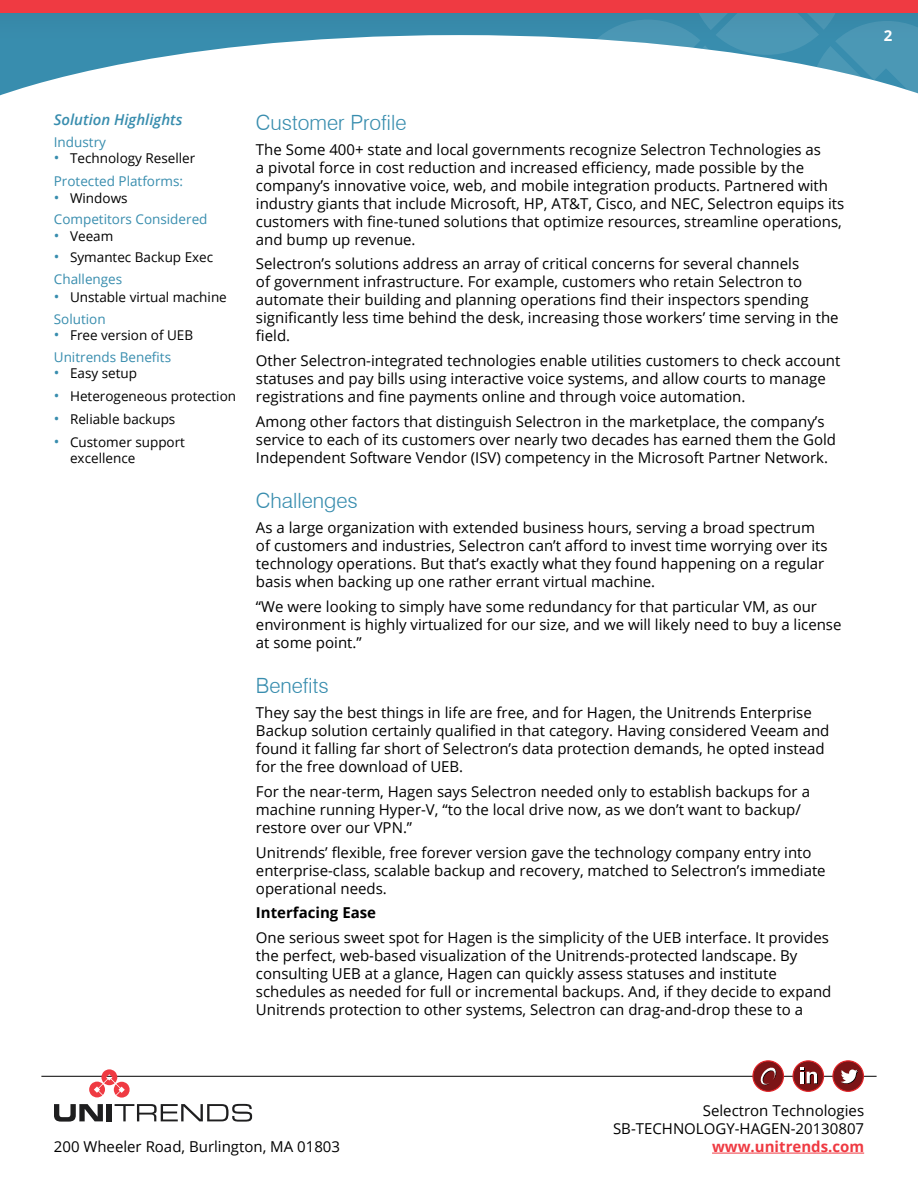
<style>
.page{position:relative;width:918px;height:1188px;background:#fff}
.page>*{position:absolute;margin:0;border:0;box-sizing:border-box;transform-origin:0 0}
.t1{font:300 21px "Swiss 721 BT";color:#388dae}
.t2{font:15px/18px "Open Sans";color:#000}
.t3{font:italic 600 15px "Open Sans";color:#388dae}
.t4{font:700 15px "Open Sans";color:#ef3a42}
.t5{font:700 15px "Open Sans";color:#000}
.t6{font:700 15px "Open Sans";color:#fff}
.t7{font:13.5px/21.8px "Open Sans";color:#000}
.t8{font:13.5px/21.8px "Open Sans";color:#388dae}
.s1{font-size:15px}
.s2{color:#000}
.s3{font-size:15px;color:#388dae}
.s4{color:#388dae}
</style>
<div class="page">
<svg style="left:0;top:14px;width:571px;height:82px"></svg>
<svg style="left:571px;top:14px;width:347px;height:80px"></svg>
<hr style="left:41px;top:1076px;width:836px;height:1px;background:#000">
<hr style="left:712px;top:1153px;width:152px;height:1px;background:#ef3a42">
<div style="left:833px;top:1061px;width:30px;height:30px;background:#7c1416;border-radius:50%"></div>
<div style="left:832px;top:1060px;width:32px;height:32px;border:1px solid #e22226;border-radius:50%"></div>
<svg style="left:841px;top:1069px;width:17px;height:15px"></svg>
<div style="left:793px;top:1061px;width:31px;height:30px;background:#7c1416;border-radius:50%"></div>
<div style="left:792px;top:1060px;width:32px;height:32px;border:1px solid #e22226;border-radius:50%"></div>
<svg style="left:800px;top:1067px;width:18px;height:17px"></svg>
<div style="left:753px;top:1061px;width:30px;height:30px;background:#7c1416;border-radius:50%"></div>
<div style="left:752px;top:1060px;width:32px;height:32px;border:1px solid #e22226;border-radius:50%"></div>
<svg style="left:760px;top:1067px;width:17px;height:19px"></svg>
<svg style="left:89px;top:1069px;width:41px;height:29px"></svg>
<svg style="left:54px;top:1104px;width:49px;height:18px"></svg>
<div style="left:107px;top:1104px;width:5px;height:17px;background:#1e1e1f"></div>
<svg style="left:115px;top:1104px;width:137px;height:18px"></svg>
<div style="left:0;top:0;width:918px;height:14px;background:#ef3a42"></div>
<p class="t3" style="left:54px;top:110px;width:130px">Solution Highlights</p>
<p class="t8" style="left:54px;top:131px;width:54px">Industry</p>
<p class="t8" style="left:54px;top:147px;width:143px;line-height:23px"><span class="s1">•</span> <span class="s2">Technology Reseller<br></span>Protected Platforms:</p>
<p class="t8" style="left:54px;top:186px;width:155px"><span class="s1">•</span> <span class="s2">Windows<br></span>Competitors Considered</p>
<p class="t7" style="left:54px;top:224px;width:61px"><span class="s3">•</span> Veeam</p>
<p class="t7" style="left:54px;top:246px;width:161px"><span class="s3">•</span> Symantec Backup Exec<br><span class="s4">Challenges</span></p>
<p class="t7" style="left:54px;top:286px;width:175px"><span class="s3">•</span> Unstable virtual machine<br><span class="s4">Solution</span></p>
<p class="t8" style="left:54px;top:324px;width:141px"><span class="s1">•</span> <span class="s2">Free version of UEB<br></span>Unitrends Benefits</p>
<p class="t7" style="left:54px;top:362px;width:85px"><span class="s3">•</span> Easy setup</p>
<p class="t7" style="left:54px;top:385px;width:184px"><span class="s3">•</span> Heterogeneous protection</p>
<p class="t7" style="left:54px;top:408px;width:123px"><span class="s3">•</span> Reliable backups</p>
<p class="t7" style="left:70px;top:433px;width:117px;line-height:16.2px;text-indent:-16px"><span class="s3">•</span> Customer support excellence</p>
<h1 class="t1" style="left:256px;top:110px;width:152px">Customer Profile</h1>
<p class="t2" style="left:256px;top:140px;width:590px">The Some 400+ state and local governments recognize Selectron Technologies as<br>a pivotal force in cost reduction and increased efficiency, made possible by the company’s innovative voice, web, and mobile integration products. Partnered with industry giants that include Microsoft, HP, AT&amp;T, Cisco, and NEC, Selectron equips its customers with fine-tuned solutions that optimize resources, streamline operations, and bump up revenue.</p>
<p class="t2" style="left:256px;top:255px;width:584px">Selectron’s solutions address an array of critical concerns for several channels<br>of government infrastructure. For example, customers who retain Selectron to automate their building and planning operations find their inspectors spending significantly less time behind the desk, increasing those workers’ time serving in the field.</p>
<p class="t2" style="left:256px;top:351px;width:586px">Other Selectron-integrated technologies enable utilities customers to check account statuses and pay bills using interactive voice systems, and allow courts to manage registrations and fine payments online and through voice automation.</p>
<p class="t2" style="left:256px;top:412px;width:582px">Among other factors that distinguish Selectron in the marketplace, the company’s service to each of its customers over nearly two decades has earned them the Gold<br>Independent Software Vendor (ISV) competency in the Microsoft Partner Network.</p>
<h1 class="t1" style="left:256px;top:488px;width:103px">Challenges</h1>
<p class="t2" style="left:256px;top:518px;width:573px">As a large organization with extended business hours, serving a broad spectrum of customers and industries, Selectron can’t afford to invest time worrying over its technology operations. But that’s exactly what they found happening on a regular basis when backing up one rather errant virtual machine.</p>
<p class="t2" style="left:256px;top:597px;width:587px">“We were looking to simply have some redundancy for that particular VM, as our environment is highly virtualized for our size, and we will likely need to buy a license at some point.”</p>
<h1 class="t1" style="left:256px;top:673px;width:74px">Benefits</h1>
<p class="t2" style="left:256px;top:703px;width:575px">They say the best things in life are free, and for Hagen, the Unitrends Enterprise Backup solution certainly qualified in that category. Having considered Veeam and found it falling far short of Selectron’s data protection demands, he opted instead for the free download of UEB.</p>
<p class="t2" style="left:256px;top:782px;width:556px">For the near-term, Hagen says Selectron needed only to establish backups for a machine running Hyper-V, “to the local drive now, as we don’t want to backup/ restore over our VPN.”</p>
<p class="t2" style="left:256px;top:843px;width:571px">Unitrends’ flexible, free forever version gave the technology company entry into enterprise-class, scalable backup and recovery, matched to Selectron’s immediate operational needs.</p>
<p class="t5" style="left:256px;top:902px;width:122px">Interfacing Ease</p>
<p class="t2" style="left:256px;top:928px;width:577px">One serious sweet spot for Hagen is the simplicity of the UEB interface. It provides the perfect, web-based visualization of the Unitrends-protected landscape. By consulting UEB at a glance, Hagen can quickly assess statuses and institute schedules as needed for full or incremental backups. And, if they decide to expand Unitrends protection to other systems, Selectron can drag-and-drop these to a</p>
<p class="t6" style="left:884px;top:25px;width:10px">2</p>
<p class="t2" style="left:613px;top:1101px;width:253px;text-align:right">Selectron Technologies<br>SB-TECHNOLOGY-HAGEN-20130807</p>
<p class="t2" style="left:54px;top:1138px;width:288px">200 Wheeler Road, Burlington, MA 01803</p>
<p class="t4" style="left:712px;top:1136px;width:154px">www.unitrends.com</p>
</div>
